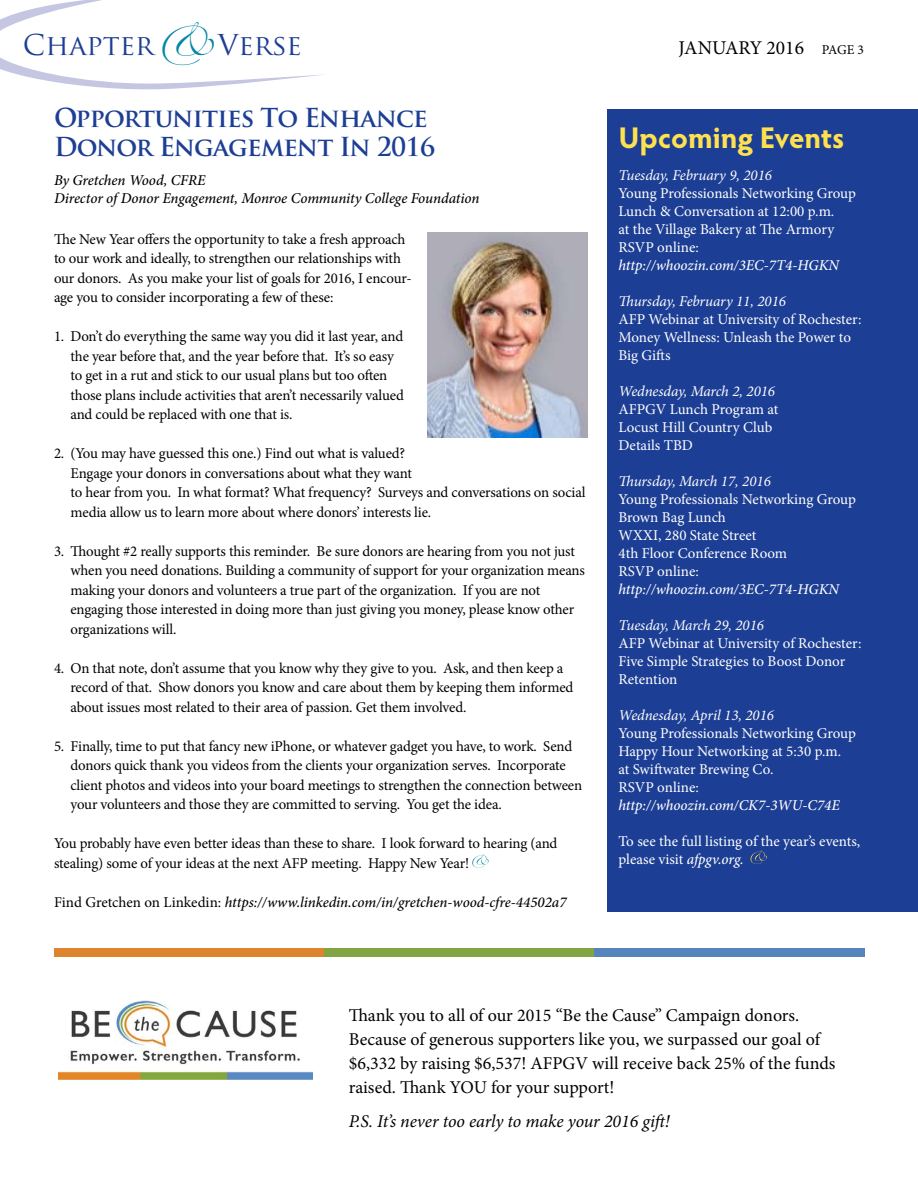
<style>
.page{position:relative;width:918px;height:1188px;background:#fff}
.page>*{position:absolute;margin:0;border:0;box-sizing:border-box;transform-origin:0 0}
.t1{font:700 30px "Hypatia Sans Pro";color:#ffe14f}
.t2{font:27.9px "Trajan Pro";color:#1c3e94}
.t3{font:700 25.5px/28.5px "Trajan Pro";letter-spacing:-.03em;color:#1c3e94}
.t4{font:19.5px "Minion Pro";color:#000}
.t5{font:18px/24px "Minion Pro";color:#000}
.t6{font:italic 18px "Minion Pro";letter-spacing:-.005em;color:#000}
.t7{font:15px/19.5px "Minion Pro";letter-spacing:-.015em;color:#000}
.t8{font:15px/18px "Minion Pro";letter-spacing:-.005em;color:#fff}
.t9{font:italic 500 15px/18px "Minion Pro";letter-spacing:-.005em;color:#000}
.t10{font:italic 15px "Minion Pro";letter-spacing:-.005em;color:#fff}
.t11{font:italic 500 15px "Minion Pro";color:#fff}
.s1{font-family:"Zapfino";color:#0087a3}
.s2{font-weight:400;font-style:normal}
.s3{font-size:13.5px}
.s4{font-weight:500;font-style:italic}
</style>
<div class="page">
<div style="left:608px;top:110px;width:310px;height:802px;background:#1c3e94"></div>
<svg style="left:751px;top:850px;width:16px;height:14px"></svg>
<svg style="left:0;top:0;width:323px;height:90px"></svg>
<svg style="left:472px;top:854px;width:17px;height:14px"></svg>
<img style="left:427px;top:233px;width:161px;height:204px">
<img style="left:59px;top:1000px;width:254px;height:79px">
<div style="left:594px;top:948px;width:270px;height:9px;background:#5585bc"></div>
<div style="left:54px;top:948px;width:270px;height:9px;background:#dd842e"></div>
<div style="left:324px;top:948px;width:270px;height:9px;background:#82a443"></div>
<h2 class="t2" style="left:23px;top:27px;width:280px">Chapter<span class="s1">&amp;</span>Verse</h2>
<h3 class="t3" style="left:54px;top:104px;width:383px">Opportunities To Enhance<br>Donor Engagement In 2016</h3>
<p class="t9" style="left:54px;top:171px;width:427px">By Gretchen Wood, CFRE<br>Director of Donor Engagement, Monroe Community College Foundation</p>
<p class="t7" style="left:54px;top:229px;width:359px">The New Year offers the opportunity to take a fresh approach to our work and ideally, to strengthen our relationships with our donors. As you make your list of goals for 2016, I encour&shy;age you to consider incorporating a few of these:</p>
<p class="t7" style="left:70px;top:327px;width:335px;text-indent:-16px">1. Don’t do everything the same way you did it last year, and the year before that, and the year before that. It’s so easy to get in a rut and stick to our usual plans but too often those plans include activities that aren’t necessarily valued and could be replaced with one that is.</p>
<p class="t7" style="left:70px;top:444px;width:517px;text-indent:-16px">2. (You may have guessed this one.) Find out what is valued?<br>Engage your donors in conversations about what they want<br>to hear from you. In what format? What frequency? Surveys and conversations on social media allow us to learn more about where donors’ interests lie.</p>
<p class="t7" style="left:70px;top:541px;width:516px;text-indent:-16px">3. Thought #2 really supports this reminder. Be sure donors are hearing from you not just when you need donations. Building a community of support for your organization means making your donors and volunteers a true part of the organization. If you are not engaging those interested in doing more than just giving you money, please know other organizations will.</p>
<p class="t7" style="left:70px;top:658px;width:504px;text-indent:-16px">4. On that note, don’t assume that you know why they give to you. Ask, and then keep a record of that. Show donors you know and care about them by keeping them informed about issues most related to their area of passion. Get them involved.</p>
<p class="t7" style="left:70px;top:736px;width:513px;text-indent:-16px">5. Finally, time to put that fancy new iPhone, or whatever gadget you have, to work. Send donors quick thank you videos from the clients your organization serves. Incorporate client photos and videos into your board meetings to strengthen the connection between your volunteers and those they are committed to serving. You get the idea.</p>
<p class="t7" style="left:54px;top:834px;width:505px">You probably have even better ideas than these to share. I look forward to hearing (and stealing) some of your ideas at the next AFP meeting. Happy New Year!</p>
<p class="t9" style="left:54px;top:893px;width:514px"><span class="s2">Find Gretchen on Linkedin:</span> https://www.linkedin.com/in/gretchen-wood-cfre-44502a7</p>
<h3 class="t4" style="left:679px;top:35px;width:187px">JANUARY 2016 <span class="s3">PAGE 3</span></h3>
<h1 class="t1" style="left:619px;top:117px;width:227px">Upcoming Events</h1>
<p class="t10" style="left:619px;top:165px;width:155px">Tuesday, February 9, 2016</p>
<p class="t8" style="left:619px;top:184px;width:239px">Young Professionals Networking Group<br>Lunch &amp; Conversation at 12:00 p.m.<br>at the Village Bakery at The Armory<br>RSVP online:</p>
<p class="t11" style="left:619px;top:255px;width:222px">http://whoozin.com/3EC-7T4-HGKN</p>
<p class="t10" style="left:619px;top:291px;width:169px">Thursday, February 11, 2016</p>
<p class="t8" style="left:619px;top:310px;width:245px">AFP Webinar at University of Rochester:<br>Money Wellness: Unleash the Power to<br>Big Gifts</p>
<p class="t10" style="left:619px;top:381px;width:158px">Wednesday, March 2, 2016</p>
<p class="t8" style="left:619px;top:400px;width:161px">AFPGV Lunch Program at<br>Locust Hill Country Club<br>Details TBD</p>
<p class="t10" style="left:619px;top:471px;width:154px">Thursday, March 17, 2016</p>
<p class="t8" style="left:619px;top:490px;width:239px">Young Professionals Networking Group<br>Brown Bag Lunch<br>WXXI, 280 State Street<br>4th Floor Conference Room<br>RSVP online:</p>
<p class="t11" style="left:619px;top:579px;width:222px">http://whoozin.com/3EC-7T4-HGKN</p>
<p class="t10" style="left:619px;top:615px;width:147px">Tuesday, March 29, 2016</p>
<p class="t8" style="left:619px;top:634px;width:245px">AFP Webinar at University of Rochester:<br>Five Simple Strategies to Boost Donor<br>Retention</p>
<p class="t10" style="left:619px;top:705px;width:157px">Wednesday, April 13, 2016</p>
<p class="t8" style="left:619px;top:724px;width:239px">Young Professionals Networking Group<br>Happy Hour Networking at 5:30 p.m.<br>at Swiftwater Brewing Co.<br>RSVP online:</p>
<p class="t11" style="left:619px;top:795px;width:223px">http://whoozin.com/CK7-3WU-C74E</p>
<p class="t8" style="left:619px;top:832px;width:243px">To see the full listing of the year’s events, please visit <span class="s4">afpgv.org.</span></p>
<p class="t5" style="left:349px;top:1003px;width:488px">Thank you to all of our 2015 “Be the Cause” Campaign donors.<br>Because of generous supporters like you, we surpassed our goal of $6,332 by raising $6,537! AFPGV will receive back 25% of the funds raised. Thank YOU for your support!</p>
<p class="t6" style="left:349px;top:1109px;width:322px">P.S. It’s never too early to make your 2016 gift!</p>
</div>
